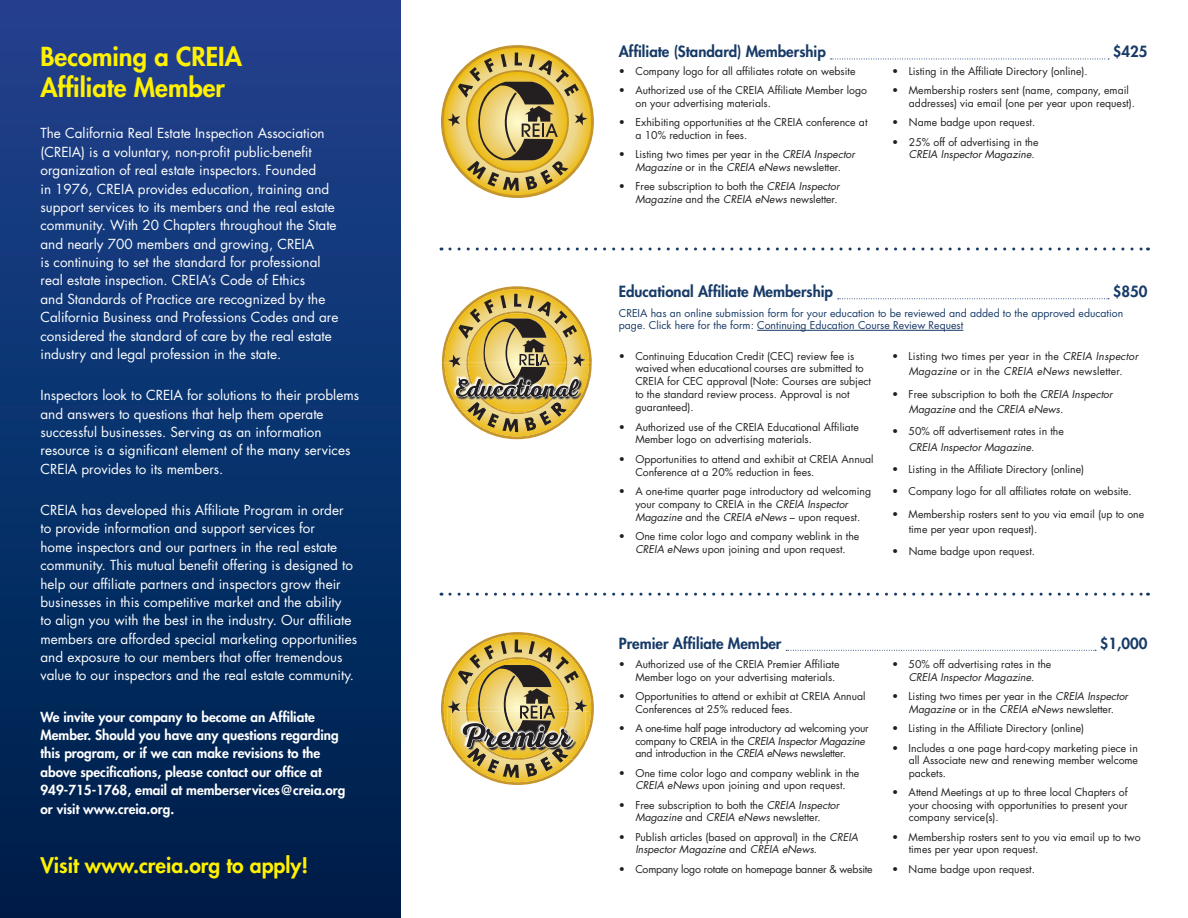
<style>
.page{position:relative;width:1188px;height:918px;background:#fff}
.page>*{position:absolute;margin:0;border:0;box-sizing:border-box;transform-origin:0 0}
.subhead{font:800 25.5px/30.9px "Futura Std";color:#fff101}
.subhead-2{font:800 21px "Futura Std";color:#fff101}
.subhead-3{font:800 15px "Futura Std";color:#173a67}
.subhead-4{font:13.5px/18.3px "Futura Std";color:#fff}
.subhead-5{font:800 13.5px/18.3px "Futura Std";color:#fff}
.paragraph{font:10.5px/12.6px "Futura Std";color:#231f20}
.paragraph-2{font:10.5px/12.6px "Futura Std";letter-spacing:-.02em;color:#231f20}
.subhead-6{font:10.5px/12.6px "Futura Std";color:#173a67}
.paragraph-3{font:10.5px/15.5px "Futura Std";letter-spacing:.02em;color:#231f20;text-align:center}
.paragraph-4{font:italic 10.5px/15.5px "Futura Std";color:#231f20}
.s1{font-style:italic}
.s2{font-style:normal}
</style>
<div class="page">
<svg style="left:831px;top:59px;width:278px;height:1px"></svg>
<svg style="left:838px;top:298px;width:271px;height:1px"></svg>
<hr style="left:757px;top:330px;width:206px;height:1px;background:#173a67">
<svg style="left:786px;top:650px;width:310px;height:1px"></svg>
<svg style="left:441px;top:45px;width:153px;height:153px"></svg>
<svg style="left:444px;top:48px;width:147px;height:147px"></svg>
<svg style="left:447px;top:53px;width:140px;height:138px;background:#c9b063"></svg>
<svg style="left:442px;top:286px;width:150px;height:153px"></svg>
<svg style="left:441px;top:632px;width:153px;height:153px"></svg>
<div style="left:0;top:0;width:400px;height:918px;background:linear-gradient(to bottom,#1f438f,#001f48)"></div>
<svg style="left:450px;top:248px;width:698px;height:2px"></svg>
<svg style="left:450px;top:593px;width:698px;height:3px"></svg>
<p class="subhead" style="left:40px;top:41px;width:203px">Becoming a CREIA<br>Affiliate Member</p>
<p class="subhead-4" style="left:40px;top:124px;width:299px">The California Real Estate Inspection Association (CREIA) is a voluntary, non-profit public-benefit organization of real estate inspectors. Founded<br>in 1976, CREIA provides education, training and support services to its members and the real estate community. With 20 Chapters throughout the State and nearly 700 members and growing, CREIA<br>is continuing to set the standard for professional real estate inspection. CREIA’s Code of Ethics<br>and Standards of Practice are recognized by the California Business and Professions Codes and are considered the standard of care by the real estate industry and legal profession in the state.</p>
<p class="subhead-4" style="left:40px;top:386px;width:320px">Inspectors look to CREIA for solutions to their problems and answers to questions that help them operate successful businesses. Serving as an information resource is a significant element of the many services CREIA provides to its members.</p>
<p class="subhead-4" style="left:40px;top:501px;width:318px">CREIA has developed this Affiliate Program in order to provide information and support services for<br>home inspectors and our partners in the real estate community. This mutual benefit offering is designed to help our affiliate partners and inspectors grow their businesses in this competitive market and the ability<br>to align you with the best in the industry. Our affiliate members are afforded special marketing opportunities and exposure to our members that offer tremendous value to our inspectors and the real estate community.</p>
<p class="subhead-5" style="left:40px;top:708px;width:306px">We invite your company to become an Affiliate Member. Should you have any questions regarding this program, or if we can make revisions to the above specifications, please contact our office at 949-715-1768, email at memberservices@creia.org or visit www.creia.org.</p>
<p class="subhead-2" style="left:40px;top:852px;width:269px">Visit www.creia.org to apply!</p>
<p class="subhead-3" style="left:619px;top:42px;width:209px">Affiliate (Standard) Membership</p>
<p class="subhead-3" style="left:1113px;top:42px;width:36px">$425</p>
<p class="paragraph" style="left:619px;top:65px;width:238px">• Company logo for all affiliates rotate on website</p>
<p class="paragraph" style="left:636px;top:84px;width:233px;text-indent:-17px">• Authorized use of the CREIA Affiliate Member logo on your advertising materials.</p>
<p class="paragraph" style="left:636px;top:116px;width:234px;text-indent:-17px">• Exhibiting opportunities at the CREIA conference at a 10% reduction in fees.</p>
<p class="paragraph" style="left:619px;top:148px;width:238px;text-align:center">• Listing two times per year in the <span class="s1">CREIA Inspector<br>Magazine</span> or in the <span class="s1">CREIA eNews</span> newsletter.</p>
<p class="paragraph" style="left:619px;top:180px;width:222px;text-align:right">• Free subscription to both the <span class="s1">CREIA Inspector<br>Magazine</span> and the <span class="s1">CREIA eNews</span> newsletter.</p>
<p class="paragraph" style="left:892px;top:65px;width:197px">• Listing in the Affiliate Directory (online).</p>
<p class="paragraph" style="left:909px;top:84px;width:228px;text-indent:-17px">• Membership rosters sent (name, company, email addresses) via email (one per year upon request).</p>
<p class="paragraph" style="left:892px;top:116px;width:145px">• Name badge upon request.</p>
<p class="paragraph" style="left:909px;top:136px;width:131px;text-indent:-17px">• 25% off of advertising in the<br><span class="s1">CREIA Inspector Magazine.</span></p>
<p class="subhead-3" style="left:619px;top:282px;width:216px">Educational Affiliate Membership</p>
<p class="subhead-3" style="left:1113px;top:282px;width:36px">$850</p>
<p class="subhead-6" style="left:619px;top:307px;width:506px">CREIA has an online submission form for your education to be reviewed and added to the approved education page. Click here for the form: Continuing Education Course Review Request</p>
<p class="paragraph" style="left:635px;top:349px;width:237px;text-indent:-16px">• Continuing Education Credit (CEC) review fee is waived when educational courses are submitted to CREIA for CEC approval (Note: Courses are subject to the standard review process. Approval is not guaranteed).</p>
<p class="paragraph" style="left:635px;top:421px;width:225px;text-indent:-16px">• Authorized use of the CREIA Educational Affiliate<br>Member logo on advertising materials.</p>
<p class="paragraph" style="left:635px;top:453px;width:240px;text-indent:-16px">• Opportunities to attend and exhibit at CREIA Annual<br>Conference at a 20% reduction in fees.</p>
<p class="paragraph" style="left:635px;top:485px;width:237px;text-indent:-16px">• A one-time quarter page introductory ad welcoming your company to CREIA in the <span class="s1">CREIA Inspector<br>Magazine</span> and the <span class="s1">CREIA eNews</span> – upon request.</p>
<p class="paragraph" style="left:619px;top:530px;width:242px;text-align:center">• One time color logo and company weblink in the<br><span class="s1">CREIA eNews</span> upon joining and upon request.</p>
<p class="paragraph-3" style="left:892px;top:348px;width:248px">• Listing two times per year in the <span class="s1">CREIA Inspector<br>Magazine</span> or in the <span class="s1">CREIA eNews</span> newsletter.</p>
<p class="paragraph-4" style="left:909px;top:386px;width:206px;text-indent:-16px"><span class="s2">• Free subscription to both the</span> CREIA Inspector<br>Magazine <span class="s2">and the</span> CREIA eNews.</p>
<p class="paragraph" style="left:909px;top:424px;width:157px;line-height:15.5px;text-indent:-16px">• 50% off advertisement rates in the<br><span class="s1">CREIA Inspector Magazine.</span></p>
<p class="paragraph" style="left:892px;top:463px;width:194px">• Listing in the Affiliate Directory (online)</p>
<p class="paragraph" style="left:892px;top:485px;width:241px">• Company logo for all affiliates rotate on website.</p>
<p class="paragraph" style="left:909px;top:506px;width:237px;line-height:15.5px;text-indent:-16px">• Membership rosters sent to you via email (up to one time per year upon request).</p>
<p class="paragraph" style="left:892px;top:545px;width:144px">• Name badge upon request.</p>
<p class="subhead-3" style="left:619px;top:634px;width:164px">Premier Affiliate Member</p>
<p class="subhead-3" style="left:1100px;top:634px;width:49px">$1,000</p>
<p class="paragraph" style="left:635px;top:658px;width:206px;text-indent:-16px">• Authorized use of the CREIA Premier Affiliate<br>Member logo on your advertising materials.</p>
<p class="paragraph" style="left:635px;top:690px;width:232px;text-indent:-16px">• Opportunities to attend or exhibit at CREIA Annual<br>Conferences at 25% reduced fees.</p>
<p class="paragraph-2" style="left:635px;top:722px;width:235px;text-indent:-16px">• A one-time half page introductory ad welcoming your company to CREIA in the <span class="s1">CREIA Inspector Magazine </span>and introduction in the <span class="s1">CREIA eNews</span> newsletter.</p>
<p class="paragraph" style="left:619px;top:767px;width:242px;text-align:center">• One time color logo and company weblink in the<br><span class="s1">CREIA eNews</span> upon joining and upon request.</p>
<p class="paragraph" style="left:619px;top:799px;width:222px;text-align:center">• Free subscription to both the <span class="s1">CREIA Inspector<br>Magazine</span> and <span class="s1">CREIA eNews</span> newsletter.</p>
<p class="paragraph" style="left:635px;top:831px;width:224px;text-indent:-16px">• Publish articles (based on approval) in the <span class="s1">CREIA<br>Inspector Magazine</span> and <span class="s1">CREIA eNews</span>.</p>
<p class="paragraph-2" style="left:619px;top:863px;width:255px">• Company logo rotate on homepage banner &amp; website</p>
<p class="paragraph" style="left:892px;top:658px;width:161px;text-align:center">• 50% off advertising rates in the<br><span class="s1">CREIA Inspector Magazine</span>.</p>
<p class="paragraph" style="left:892px;top:690px;width:237px;text-align:center">• Listing two times per year in the <span class="s1">CREIA Inspector<br>Magazine</span> or in the <span class="s1">CREIA eNews</span> newsletter.</p>
<p class="paragraph" style="left:892px;top:722px;width:194px">• Listing in the Affiliate Directory (online)</p>
<p class="paragraph" style="left:909px;top:742px;width:231px;text-align:justify;text-indent:-16px">• Includes a one page hard-copy marketing piece in all Associate new and renewing member welcome packets.</p>
<p class="paragraph" style="left:909px;top:786px;width:221px;text-align:justify;text-indent:-16px">• Attend Meetings at up to three local Chapters of your choosing with opportunities to present your company service(s).</p>
<p class="paragraph" style="left:909px;top:831px;width:234px;text-indent:-16px">• Membership rosters sent to you via email up to two times per year upon request.</p>
<p class="paragraph" style="left:892px;top:863px;width:144px">• Name badge upon request.</p>
</div>
